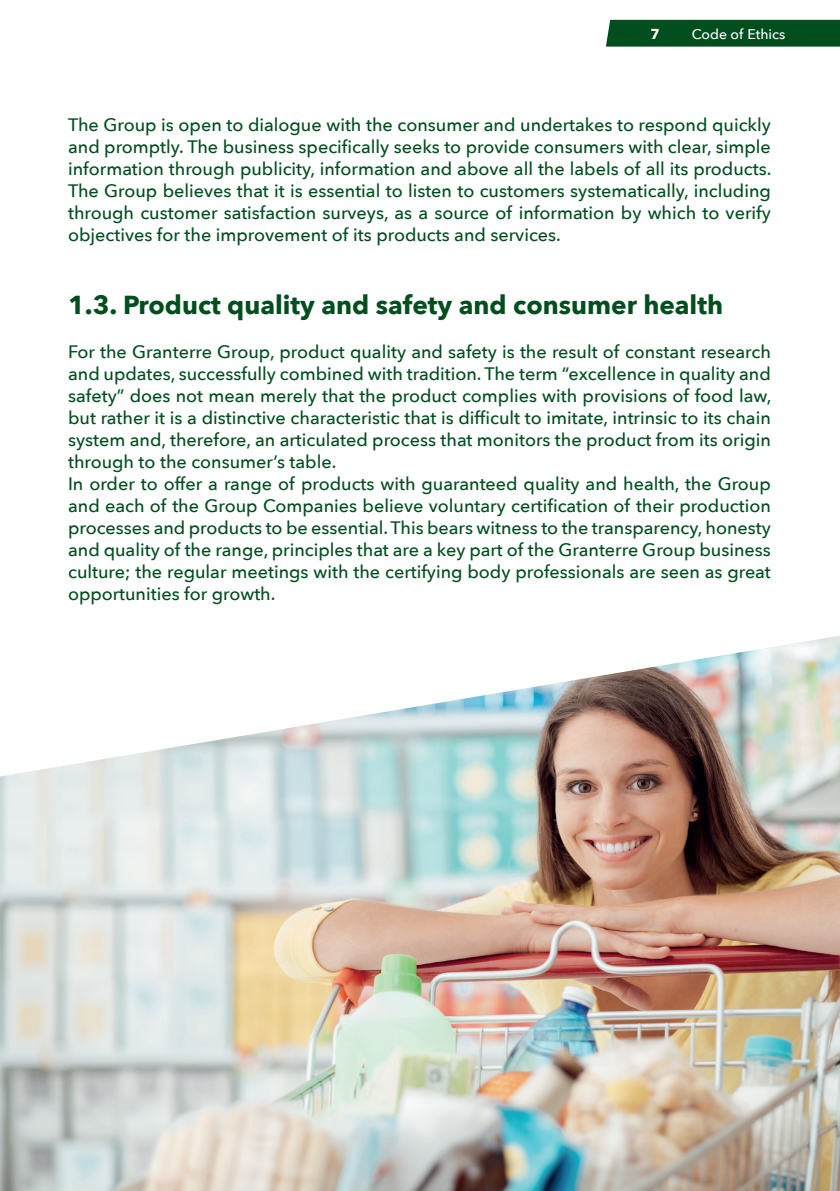
<style>
.page{position:relative;width:840px;height:1191px;background:#fff}
.page>*{position:absolute;margin:0;border:0;box-sizing:border-box;transform-origin:0 0}
.t1{font:700 26px "Avenir Next";color:#004e1e}
.t2{font:500 18px/22px "Avenir Next";color:#004e1e;text-align:justify}
.t3{font:700 14.4px "Avenir Next";color:#fff}
.t4{font:500 14px "Avenir Next";color:#fff}
</style>
<div class="page">
<div style="left:606px;top:20px;width:233px;height:27px;background:#004e1e"></div>
<img style="left:0;top:636px;width:839px;height:555px">
<p class="t3" style="left:650px;top:22px;width:11px">7</p>
<p class="t4" style="left:691px;top:22px;width:95px">Code of Ethics</p>
<p class="t2" style="left:68px;top:114px;width:704px">The Group is open to dialogue with the consumer and undertakes to respond quickly and promptly. The business specifically seeks to provide consumers with clear, simple information through publicity, information and above all the labels of all its products.<br>The Group believes that it is essential to listen to customers systematically, including through customer satisfaction surveys, as a source of information by which to verify objectives for the improvement of its products and services.</p>
<h1 class="t1" style="left:68px;top:282px;width:656px">1.3. Product quality and safety and consumer health</h1>
<p class="t2" style="left:68px;top:340px;width:704px;text-align:left">For the Granterre Group, product quality and safety is the result of constant research and updates, successfully combined with tradition. The term “excellence in quality and safety” does not mean merely that the product complies with provisions of food law, but rather it is a distinctive characteristic that is difficult to imitate, intrinsic to its chain system and, therefore, an articulated process that monitors the product from its origin through to the consumer’s table.<br>In order to offer a range of products with guaranteed quality and health, the Group and each of the Group Companies believe voluntary certification of their production processes and products to be essential. This bears witness to the transparency, honesty and quality of the range, principles that are a key part of the Granterre Group business culture; the regular meetings with the certifying body professionals are seen as great opportunities for growth.</p>
</div>
